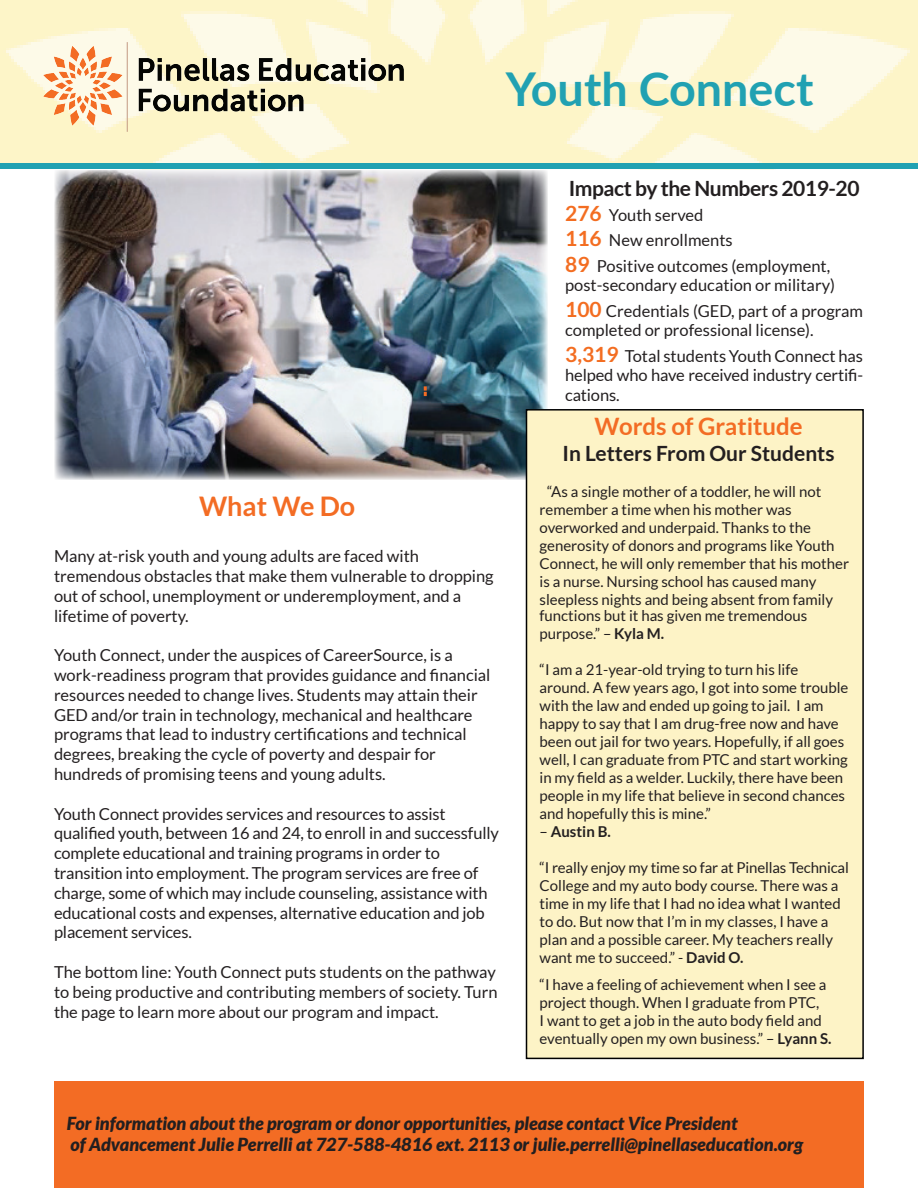
<style>
.page{position:relative;width:918px;height:1188px;background:#fff}
.page>*{position:absolute;margin:0;border:0;box-sizing:border-box;transform-origin:0 0}
.t1{font:700 46.65px "Lato";color:#21a1b2}
.t2{font:700 27px "Lato";color:#f36c24}
.t3{font:700 24px "Lato";color:#f36c24}
.t4{font:700 21px "Lato";letter-spacing:-.02em;color:#231f20}
.t5{font:700 21px "Lato";color:#231f20}
.t6{font:italic 900 18px/21.6px "Lato";color:#231f20}
.t7{font:16.5px/19.8px "Lato";color:#231f20}
.t8{font:15px/18px "Lato";color:#231f20}
.t9{font:700 15px "Lato";color:#231f20}
.s1{font-weight:700;font-size:21px;color:#f36d21}
.s2{font-weight:700}
.s3{font-weight:400}
</style>
<div class="page">
<img style="left:55px;top:170px;width:492px;height:310px">
<div style="left:526px;top:409px;width:338px;height:650px;background:#fdf3c6;border:2px solid #000"></div>
<div style="left:55px;top:1082px;width:809px;height:106px;background:#f36c24"></div>
<img style="left:4px;top:0;width:913px;height:163px">
<div style="left:0;top:163px;width:918px;height:6px;background:#21a1b2"></div>
<img style="left:44px;top:43px;width:359px;height:89px">
<svg style="left:424px;top:386px;width:3px;height:10px"></svg>
<h1 class="t1" style="left:506px;top:55px;width:309px">Youth Connect</h1>
<h2 class="t2" style="left:199px;top:491px;width:158px">What We Do</h2>
<p class="t7" style="left:54px;top:546px;width:441px">Many at-risk youth and young adults are faced with tremendous obstacles that make them vulnerable to dropping out of school, unemployment or underemployment, and a lifetime of poverty.</p>
<p class="t7" style="left:54px;top:645px;width:438px">Youth Connect, under the auspices of CareerSource, is a work-readiness program that provides guidance and financial resources needed to change lives. Students may attain their GED and/or train in technology, mechanical and healthcare programs that lead to industry certifications and technical degrees, breaking the cycle of poverty and despair for hundreds of promising teens and young adults.</p>
<p class="t7" style="left:54px;top:804px;width:446px">Youth Connect provides services and resources to assist qualified youth, between 16 and 24, to enroll in and successfully complete educational and training programs in order to transition into employment. The program services are free of charge, some of which may include counseling, assistance with educational costs and expenses, alternative education and job placement services.</p>
<p class="t7" style="left:54px;top:962px;width:445px;text-align:justify">The bottom line: Youth Connect puts students on the pathway to being productive and contributing members of society. Turn the page to learn more about our program and impact.</p>
<p class="t4" style="left:569px;top:176px;width:292px">Impact by the Numbers 2019-20</p>
<p class="t7" style="left:565px;top:203px;width:266px;line-height:25.2px"><span class="s1">276</span> Youth served<br><span class="s1">116</span> New enrollments<br><span class="s1">89</span> Positive outcomes (employment,</p>
<p class="t7" style="left:565px;top:273px;width:299px;line-height:25.2px">post-secondary education or military)<br><span class="s1">100</span> Credentials (GED, part of a program</p>
<p class="t7" style="left:565px;top:318px;width:299px;line-height:25.2px">completed or professional license).<br><span class="s1">3,319</span> Total students Youth Connect has</p>
<p class="t7" style="left:565px;top:365px;width:299px">helped who have received industry certifi&shy;cations.</p>
<h3 class="t3" style="left:595px;top:413px;width:210px">Words of Gratitude</h3>
<p class="t5" style="left:563px;top:441px;width:274px">In Letters From Our Students</p>
<p class="t8" style="left:540px;top:482px;width:311px;text-indent:8px">“As a single mother of a toddler, he will not remember a time when his mother was overworked and underpaid. Thanks to the generosity of donors and programs like Youth Connect, he will only remember that his mother is a nurse. Nursing school has caused many sleepless nights and being absent from family</p>
<p class="t8" style="left:540px;top:607px;width:269px">functions but it has given me tremendous purpose.” – <span class="s2">Kyla M.</span></p>
<p class="t8" style="left:540px;top:661px;width:310px">“I am a 21-year-old trying to turn his life around. A few years ago, I got into some trouble with the law and ended up going to jail. I am happy to say that I am drug-free now and have been out jail for two years. Hopefully, if all goes well, I can graduate from PTC and start working in my field as a welder. Luckily, there have been people in my life that believe in second chances and hopefully this is mine.”</p>
<p class="t9" style="left:540px;top:823px;width:73px"><span class="s3">–</span> Austin B.</p>
<p class="t8" style="left:540px;top:859px;width:311px">“I really enjoy my time so far at Pinellas Technical College and my auto body course. There was a time in my life that I had no idea what I wanted to do. But now that I’m in my classes, I have a plan and a possible career. My teachers really want me to succeed.” - <span class="s2">David O.</span></p>
<p class="t8" style="left:540px;top:976px;width:293px">“I have a feeling of achievement when I see a project though. When I graduate from PTC,<br>I want to get a job in the auto body field and eventually open my own business.” – <span class="s2">Lyann S.</span></p>
<p class="t6" style="left:67px;top:1113px;width:738px">For information about the program or donor opportunities, please contact Vice President<br>of Advancement Julie Perrelli at 727-588-4816 ext. 2113 or julie.perrelli@pinellaseducation.org</p>
</div>
